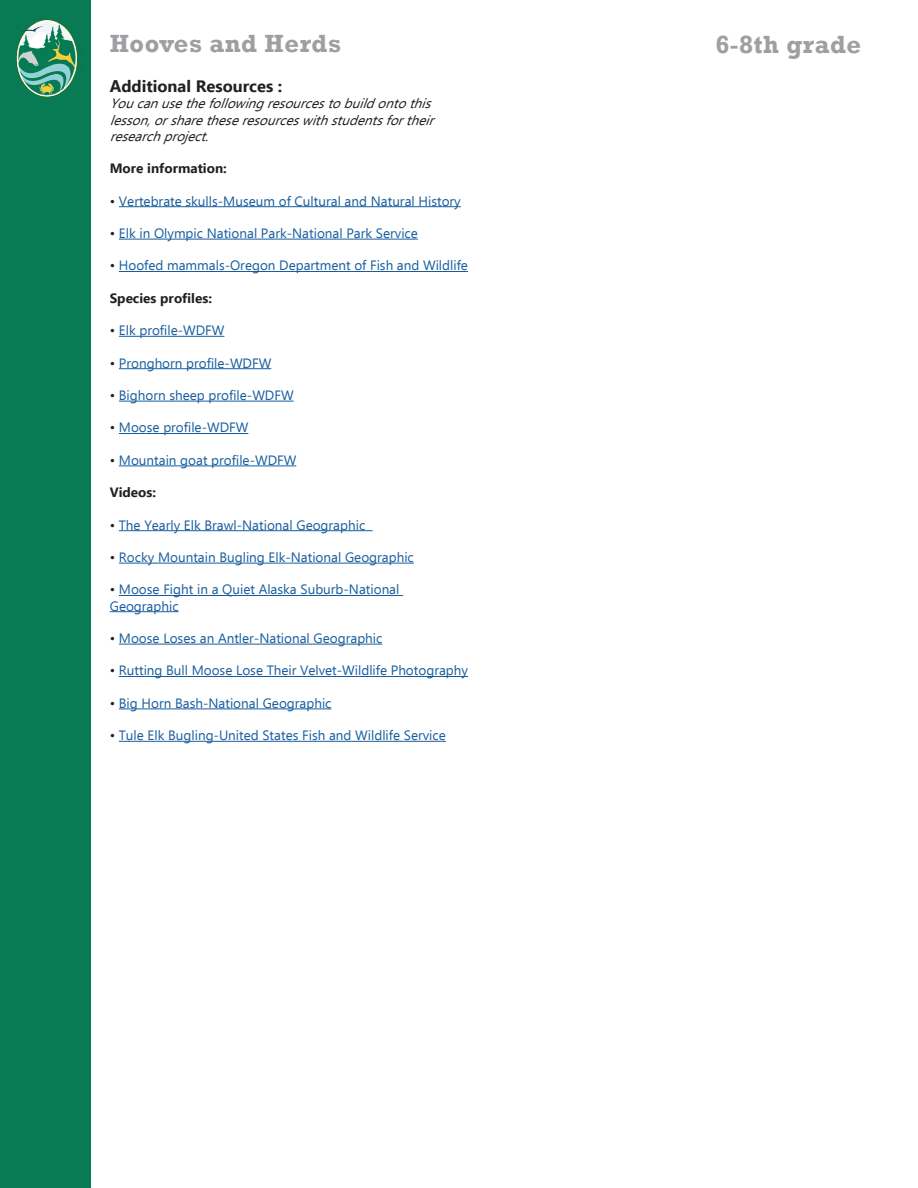
<style>
.page{position:relative;width:918px;height:1188px;background:#fff}
.page>*{position:absolute;margin:0;border:0;box-sizing:border-box;transform-origin:0 0}
.t1{font:700 25.5px "Rockwell";letter-spacing:.02em;color:#9d9fa2}
.t2{font:700 16.5px "Ebrima";color:#231f20}
.t3{font:13.5px/16.2px "Ebrima";color:#175d9e}
.t4{font:italic 13.5px/16.2px "Ebrima";color:#231f20}
.t5{font:700 13.5px "Ebrima";color:#231f20}
.s1{color:#231f20}
</style>
<div class="page">
<div style="left:0;top:0;width:91px;height:1188px;background:#097b54"></div>
<img style="left:16px;top:20px;width:66px;height:77px">
<hr style="left:119px;top:206px;width:342px;height:1px;background:#175d9e">
<hr style="left:119px;top:239px;width:299px;height:1px;background:#175d9e">
<hr style="left:119px;top:271px;width:349px;height:1px;background:#175d9e">
<hr style="left:119px;top:336px;width:105px;height:1px;background:#175d9e">
<hr style="left:119px;top:368px;width:152px;height:1px;background:#175d9e">
<hr style="left:119px;top:401px;width:175px;height:1px;background:#175d9e">
<hr style="left:119px;top:433px;width:129px;height:1px;background:#175d9e">
<hr style="left:119px;top:466px;width:177px;height:1px;background:#175d9e">
<hr style="left:119px;top:530px;width:254px;height:1px;background:#175d9e">
<hr style="left:119px;top:563px;width:295px;height:1px;background:#175d9e">
<hr style="left:119px;top:595px;width:284px;height:1px;background:#175d9e">
<hr style="left:110px;top:611px;width:69px;height:1px;background:#175d9e">
<hr style="left:119px;top:644px;width:263px;height:1px;background:#175d9e">
<hr style="left:119px;top:676px;width:349px;height:1px;background:#175d9e">
<hr style="left:119px;top:709px;width:213px;height:1px;background:#175d9e">
<hr style="left:119px;top:741px;width:327px;height:1px;background:#175d9e">
<p class="t1" style="left:110px;top:28px;width:233px">Hooves and Herds</p>
<p class="t2" style="left:110px;top:73px;width:174px">Additional Resources :</p>
<p class="t4" style="left:110px;top:95px;width:332px">Youcanusethefollowingresourcestobuildontothis lesson,orsharetheseresourceswithstudentsfortheir researchproject.</p>
<p class="t5" style="left:110px;top:158px;width:119px">More information:</p>
<p class="t3" style="left:110px;top:192px;width:353px"><span class="s1">•</span> Vertebrate skulls-Museum of Cultural and Natural History</p>
<p class="t3" style="left:110px;top:225px;width:310px"><span class="s1">•</span> Elk in Olympic National Park-National Park Service</p>
<p class="t3" style="left:110px;top:257px;width:360px"><span class="s1">•</span> Hoofed mammals-Oregon Department of Fish and Wildlife</p>
<p class="t5" style="left:110px;top:287px;width:104px">Species profiles:</p>
<p class="t3" style="left:110px;top:322px;width:116px"><span class="s1">•</span> Elk profile-WDFW</p>
<p class="t3" style="left:110px;top:354px;width:163px"><span class="s1">•</span> Pronghorn profile-WDFW</p>
<p class="t3" style="left:110px;top:387px;width:185px"><span class="s1">•</span> Bighorn sheep profile-WDFW</p>
<p class="t3" style="left:110px;top:419px;width:140px"><span class="s1">•</span> Moose profile-WDFW</p>
<p class="t3" style="left:110px;top:451px;width:188px"><span class="s1">•</span> Mountain goat profile-WDFW</p>
<p class="t5" style="left:110px;top:482px;width:48px">Videos:</p>
<p class="t3" style="left:110px;top:516px;width:257px"><span class="s1">•</span> The Yearly Elk Brawl-National Geographic</p>
<p class="t3" style="left:110px;top:549px;width:306px"><span class="s1">•</span> Rocky Mountain Bugling Elk-National Geographic</p>
<p class="t3" style="left:110px;top:581px;width:291px"><span class="s1">•</span> Moose Fight in a Quiet Alaska Suburb-National<br>Geographic</p>
<p class="t3" style="left:110px;top:630px;width:274px"><span class="s1">•</span> Moose Loses an Antler-National Geographic</p>
<p class="t3" style="left:110px;top:662px;width:360px"><span class="s1">•</span> Rutting Bull Moose Lose Their Velvet-Wildlife Photography</p>
<p class="t3" style="left:110px;top:694px;width:223px"><span class="s1">•</span> Big Horn Bash-National Geographic</p>
<p class="t3" style="left:110px;top:727px;width:338px"><span class="s1">•</span> Tule Elk Bugling-United States Fish and Wildlife Service</p>
<p class="t1" style="left:715px;top:29px;width:147px">6-8th grade</p>
</div>
